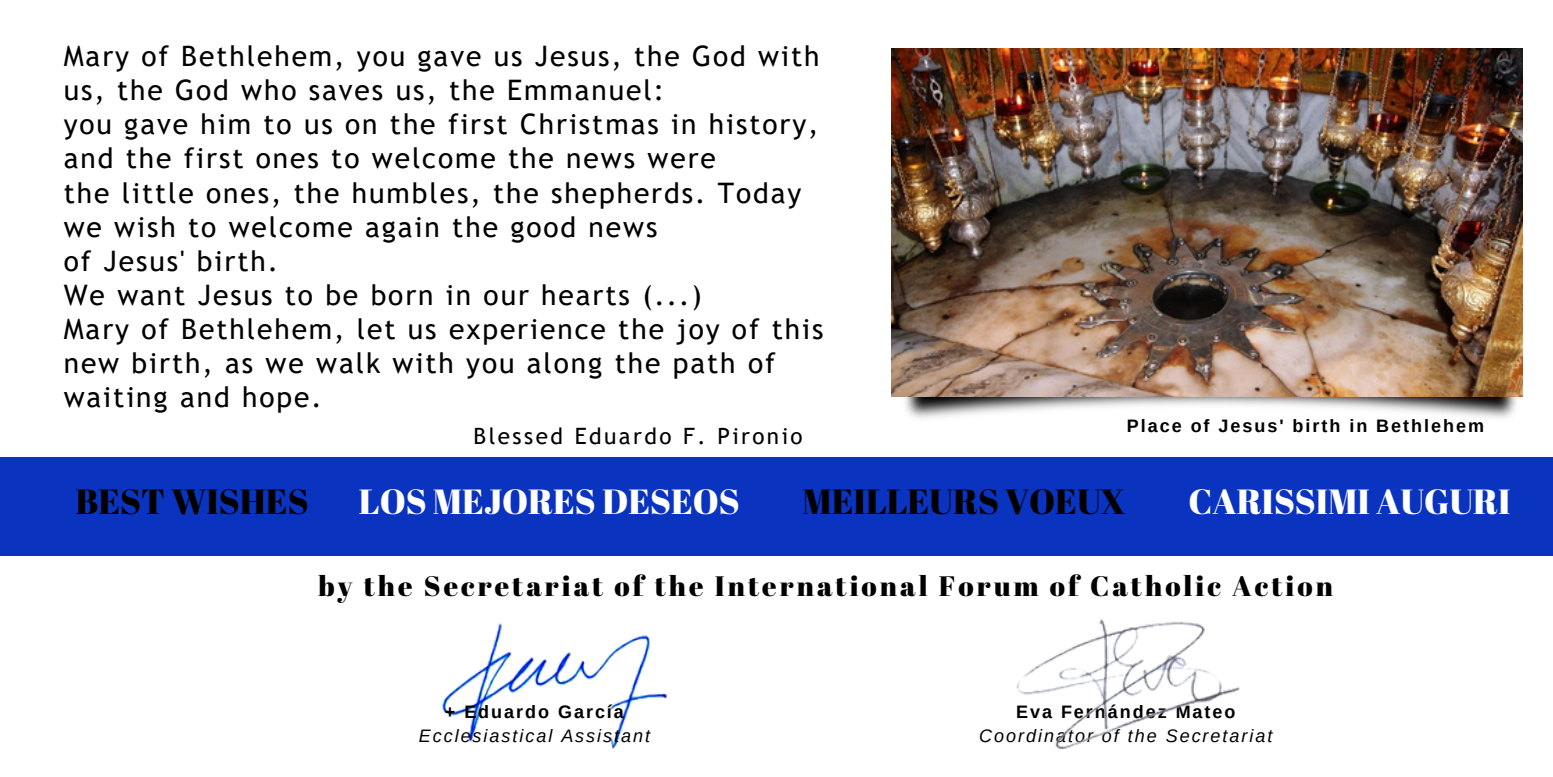
<style>
.page{position:relative;width:1553px;height:777px;background:#fff}
.page>*{position:absolute;margin:0;border:0;box-sizing:border-box;transform-origin:0 0}
.t1{font:34.88px "Abril Fatface";color:#fff}
.t2{font:34.88px "Abril Fatface";color:#000}
.t3{font:28.12px/34.2px "Trebuchet MS";letter-spacing:.07em;color:#000}
.t4{font:28.12px "Abril Fatface";letter-spacing:.11em;color:#000}
.t5{font:22.5px "Trebuchet MS";letter-spacing:.11em;color:#000}
.t6{font:700 18px "Arimo";letter-spacing:.11em;color:#000}
.t7{font:italic 18px "Arimo";letter-spacing:.11em;color:#000}
</style>
<div class="page">
<div style="left:0;top:457px;width:1552px;height:98px;background:#0a34bf"></div>
<img style="left:905px;top:397px;width:612px;height:22px">
<img style="left:891px;top:49px;width:631px;height:348px">
<img style="left:442px;top:623px;width:226px;height:124px">
<img style="left:1016px;top:619px;width:223px;height:129px">
<p class="t3" style="left:64px;top:39px;width:757px">Mary of Bethlehem, you gave us Jesus, the God with us, the God who saves us, the Emmanuel:</p>
<p class="t3" style="left:64px;top:107px;width:756px">you gave him to us on the first Christmas in history, and the first ones to welcome the news were</p>
<p class="t3" style="left:64px;top:175px;width:739px">the little ones, the humbles, the shepherds. Today</p>
<p class="t3" style="left:64px;top:209px;width:595px">we wish to welcome again the good news</p>
<p class="t3" style="left:64px;top:243px;width:216px">of Jesus' birth.</p>
<p class="t3" style="left:64px;top:277px;width:639px">We want Jesus to be born in our hearts (...)</p>
<p class="t3" style="left:64px;top:312px;width:761px">Mary of Bethlehem, let us experience the joy of this new birth, as we walk with you along the path of waiting and hope.</p>
<p class="t5" style="left:474px;top:423px;width:330px">Blessed Eduardo F. Pironio</p>
<p class="t6" style="left:1126px;top:415px;width:359px">Place of Jesus' birth in Bethlehem</p>
<p class="t2" style="left:75px;top:477px;width:235px">BEST WISHES</p>
<p class="t1" style="left:359px;top:477px;width:382px">LOS MEJORES DESEOS</p>
<p class="t2" style="left:802px;top:477px;width:324px">MEILLEURS VOEUX</p>
<p class="t1" style="left:1188px;top:477px;width:324px">CARISSIMI AUGURI</p>
<p class="t4" style="left:318px;top:565px;width:1016px">by the Secretariat of the International Forum of Catholic Action</p>
<p class="t6" style="left:445px;top:701px;width:180px">+ Eduardo García</p>
<p class="t7" style="left:419px;top:725px;width:233px">Ecclesiastical Assistant</p>
<p class="t6" style="left:1016px;top:701px;width:221px">Eva Fernández Mateo</p>
<p class="t7" style="left:979px;top:725px;width:295px">Coordinator of the Secretariat</p>
</div>
